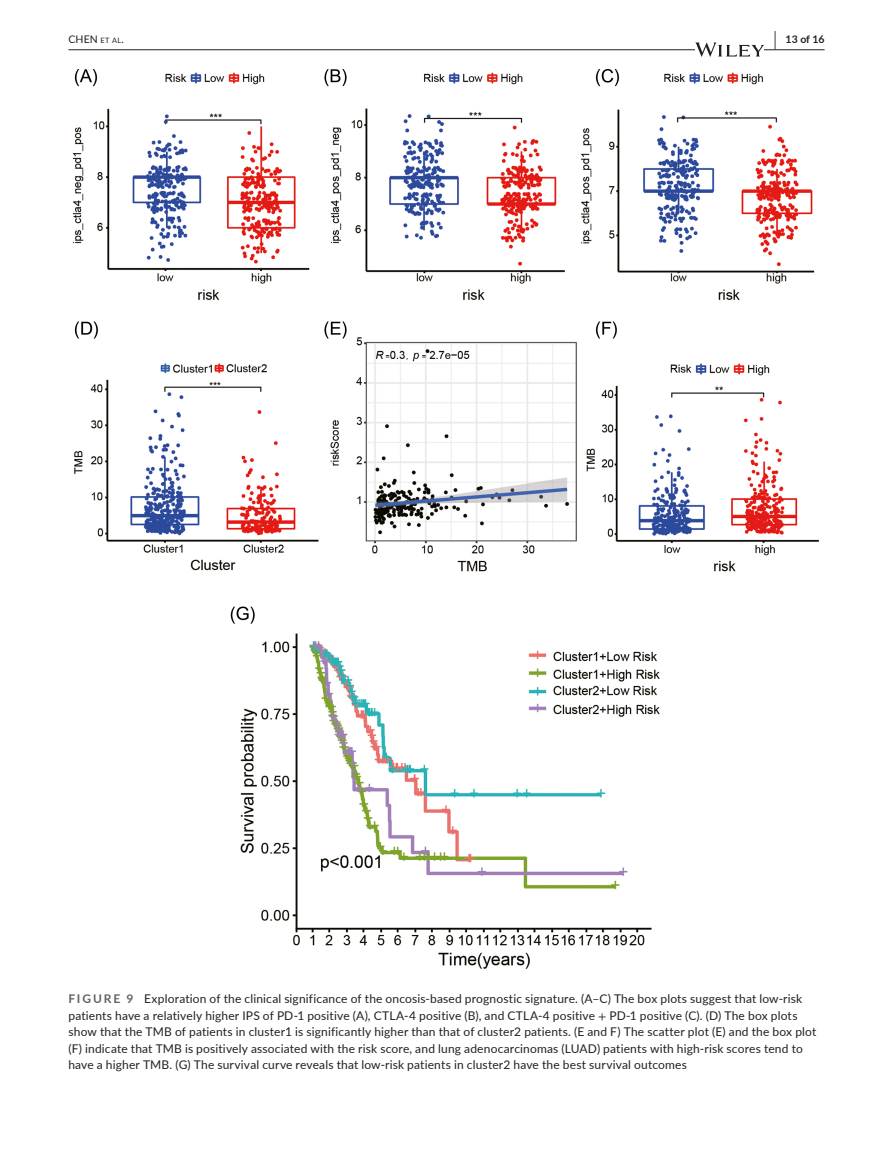
<style>
.page{position:relative;width:893px;height:1174px;background:#fff}
.page>*{position:absolute;margin:0;border:0;box-sizing:border-box;transform-origin:0 0}
.t1{font:12px/16.5px "Lato";letter-spacing:.015em;color:#231f20}
.t2{font:10.5px "Lato";color:#231f20}
.t3{font:700 10.5px "Lato";color:#231f20}
.s1{font-size:7.35px}
.s2{font-size:19.5px}
.s3{font-weight:700;color:#636366}
.s4{font-family:"STIX"}
</style>
<div class="page">
<hr style="left:68px;top:49px;width:756px;height:1px;background:#231f20">
<svg style="left:695px;top:42px;width:69px;height:15px"></svg>
<img style="left:72px;top:69px;width:747px;height:900px">
<p class="t2" style="left:68px;top:31px;width:57px">CHEN <span class="s1">et al</span>.</p>
<p class="t3" style="left:774px;top:31px;width:52px"><span class="s2">|</span> 13 of 16</p>
<p class="t1" style="left:68px;top:990px;width:749px"><span class="s3">FIGURE 9</span> Exploration of the clinical significance of the oncosis-based prognostic signature. (A–C) The box plots suggest that low-risk patients have a relatively higher IPS of PD-1 positive (A), CTLA-4 positive (B), and CTLA-4 positive <span class="s4">+</span> PD-1 positive (C). (D) The box plots show that the TMB of patients in cluster1 is significantly higher than that of cluster2 patients. (E and F) The scatter plot (E) and the box plot (F) indicate that TMB is positively associated with the risk score, and lung adenocarcinomas (LUAD) patients with high-risk scores tend to have a higher TMB. (G) The survival curve reveals that low-risk patients in cluster2 have the best survival outcomes</p>
</div>
